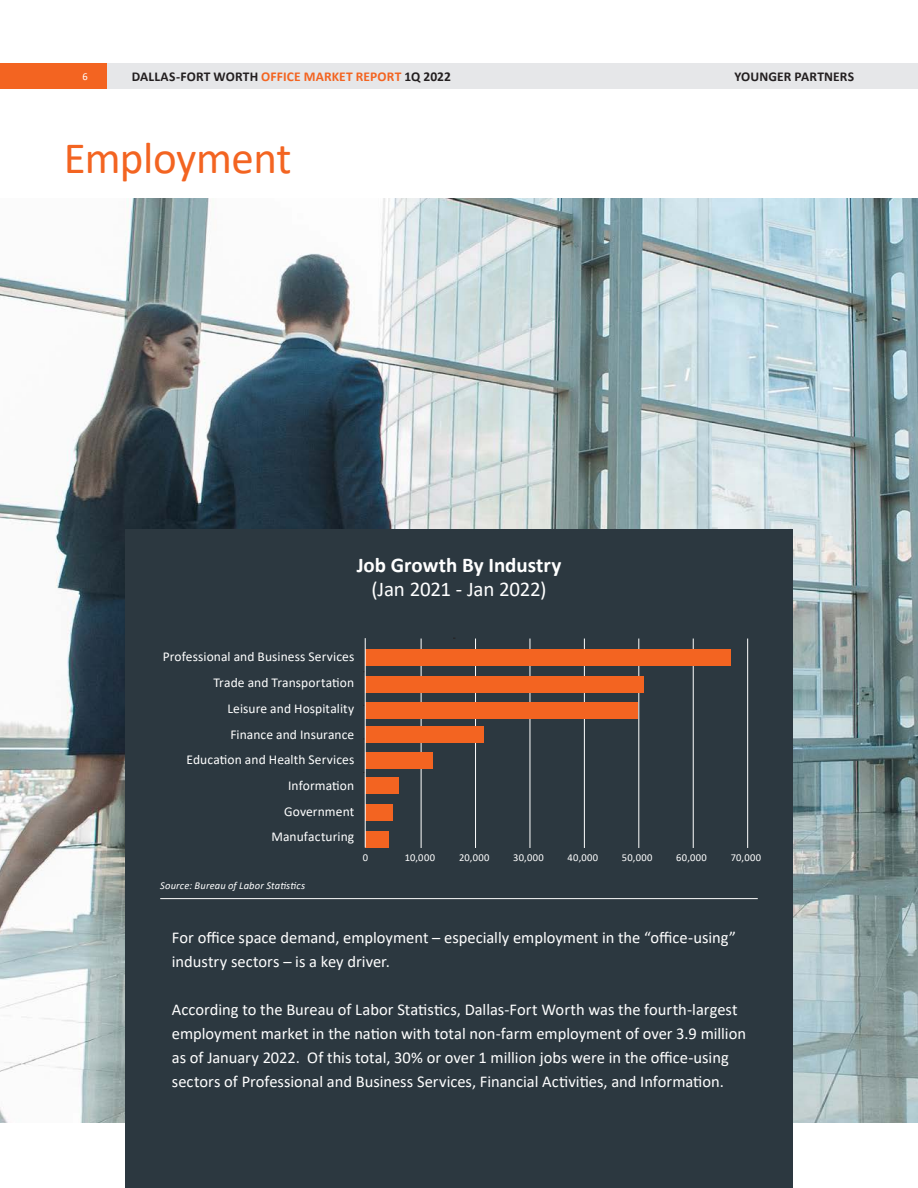
<style>
.page{position:relative;width:918px;height:1188px;background:#fff}
.page>*{position:absolute;margin:0;border:0;box-sizing:border-box;transform-origin:0 0}
.H1__align_left{font:45px "Calibri";letter-spacing:-.015em;color:#f36421}
.H4__align_left{font:700 21px "Calibri";color:#fff}
.H4__align_left-2{font:21px "Calibri";letter-spacing:-.015em;color:#fff}
.Body_Text__align_lef{font:16.5px/24px "Calibri";letter-spacing:-.005em;color:#fff}
.Caption___Footer__al{font:13.5px "Calibri";letter-spacing:.005em;color:#fff}
.t1{font:700 13.5px "Calibri";letter-spacing:.01em;color:#231f20}
.Caption___Footer__al-2{font:10.5px "Calibri";letter-spacing:.04em;color:#fff}
.Caption___Footer__al-3{font:italic 10.5px "Calibri";letter-spacing:.015em;color:#fff}
.s1{color:#f36421}
</style>
<div class="page">
<img style="left:0;top:198px;width:918px;height:924px">
<div style="left:125px;top:530px;width:668px;height:658px;background:#2c3840"></div>
<hr style="left:160px;top:898px;width:598px;height:1px;background:#fff">
<hr style="left:421px;top:639px;width:1px;height:209px;background:#fff">
<hr style="left:475px;top:639px;width:1px;height:209px;background:#fff">
<hr style="left:530px;top:639px;width:1px;height:209px;background:#fff">
<hr style="left:584px;top:639px;width:1px;height:209px;background:#fff">
<hr style="left:639px;top:639px;width:1px;height:209px;background:#fff">
<hr style="left:693px;top:639px;width:1px;height:209px;background:#fff">
<hr style="left:747px;top:639px;width:1px;height:209px;background:#fff">
<div style="left:365px;top:650px;width:366px;height:16px;background:#f36421"></div>
<div style="left:365px;top:676px;width:279px;height:16px;background:#f36421"></div>
<div style="left:365px;top:702px;width:272px;height:16px;background:#f36421"></div>
<div style="left:365px;top:726px;width:119px;height:17px;background:#f36421"></div>
<div style="left:365px;top:752px;width:68px;height:17px;background:#f36421"></div>
<div style="left:365px;top:777px;width:34px;height:17px;background:#f36421"></div>
<div style="left:365px;top:804px;width:28px;height:17px;background:#f36421"></div>
<div style="left:365px;top:831px;width:23px;height:17px;background:#f36421"></div>
<hr style="left:365px;top:638px;width:1px;height:210px;background:#fff">
<div style="left:106px;top:64px;width:812px;height:25px;background:#e6e7e9"></div>
<div style="left:0;top:64px;width:106px;height:25px;background:#f36421"></div>
<p class="Caption___Footer__al-2" style="left:82px;top:70px;width:7px">6</p>
<p class="t1" style="left:132px;top:67px;width:321px">DALLAS-FORT WORTH <span class="s1">OFFICE MARKET REPORT</span> 1Q 2022</p>
<p class="t1" style="left:734px;top:67px;width:121px">YOUNGER PARTNERS</p>
<p class="H1__align_left" style="left:64px;top:127px;width:229px">Employment</p>
<p class="H4__align_left" style="left:357px;top:551px;width:206px">Job Growth By Industry</p>
<p class="H4__align_left-2" style="left:372px;top:575px;width:176px">(Jan 2021 - Jan 2022)</p>
<p class="Caption___Footer__al" style="left:163px;top:648px;width:193px">Professional and Business Services</p>
<p class="Caption___Footer__al" style="left:213px;top:673px;width:142px">Trade and Transportation</p>
<p class="Caption___Footer__al" style="left:227px;top:699px;width:128px">Leisure and Hospitality</p>
<p class="Caption___Footer__al" style="left:230px;top:725px;width:125px">Finance and Insurance</p>
<p class="Caption___Footer__al" style="left:187px;top:750px;width:169px">Education and Health Services</p>
<p class="Caption___Footer__al" style="left:288px;top:776px;width:68px">Information</p>
<p class="Caption___Footer__al" style="left:284px;top:802px;width:72px">Government</p>
<p class="Caption___Footer__al" style="left:272px;top:827px;width:84px">Manufacturing</p>
<p class="Caption___Footer__al-3" style="left:160px;top:878px;width:147px">Source: Bureau of Labor Statistics</p>
<p class="Caption___Footer__al-2" style="left:363px;top:850px;width:7px">0</p>
<p class="Caption___Footer__al-2" style="left:405px;top:850px;width:32px">10,000</p>
<p class="Caption___Footer__al-2" style="left:459px;top:850px;width:32px">20,000</p>
<p class="Caption___Footer__al-2" style="left:513px;top:850px;width:32px">30,000</p>
<p class="Caption___Footer__al-2" style="left:568px;top:850px;width:32px">40,000</p>
<p class="Caption___Footer__al-2" style="left:622px;top:850px;width:32px">50,000</p>
<p class="Caption___Footer__al-2" style="left:676px;top:850px;width:32px">60,000</p>
<p class="Caption___Footer__al-2" style="left:731px;top:850px;width:32px">70,000</p>
<p class="Body_Text__align_lef" style="left:172px;top:925px;width:565px">For office space demand, employment – especially employment in the “office-using” industry sectors – is a key driver.</p>
<p class="Body_Text__align_lef" style="left:172px;top:997px;width:576px">According to the Bureau of Labor Statistics, Dallas-Fort Worth was the fourth-largest employment market in the nation with total non-farm employment of over 3.9 million as of January 2022. Of this total, 30% or over 1 million jobs were in the office-using sectors of Professional and Business Services, Financial Activities, and Information.</p>
</div>
